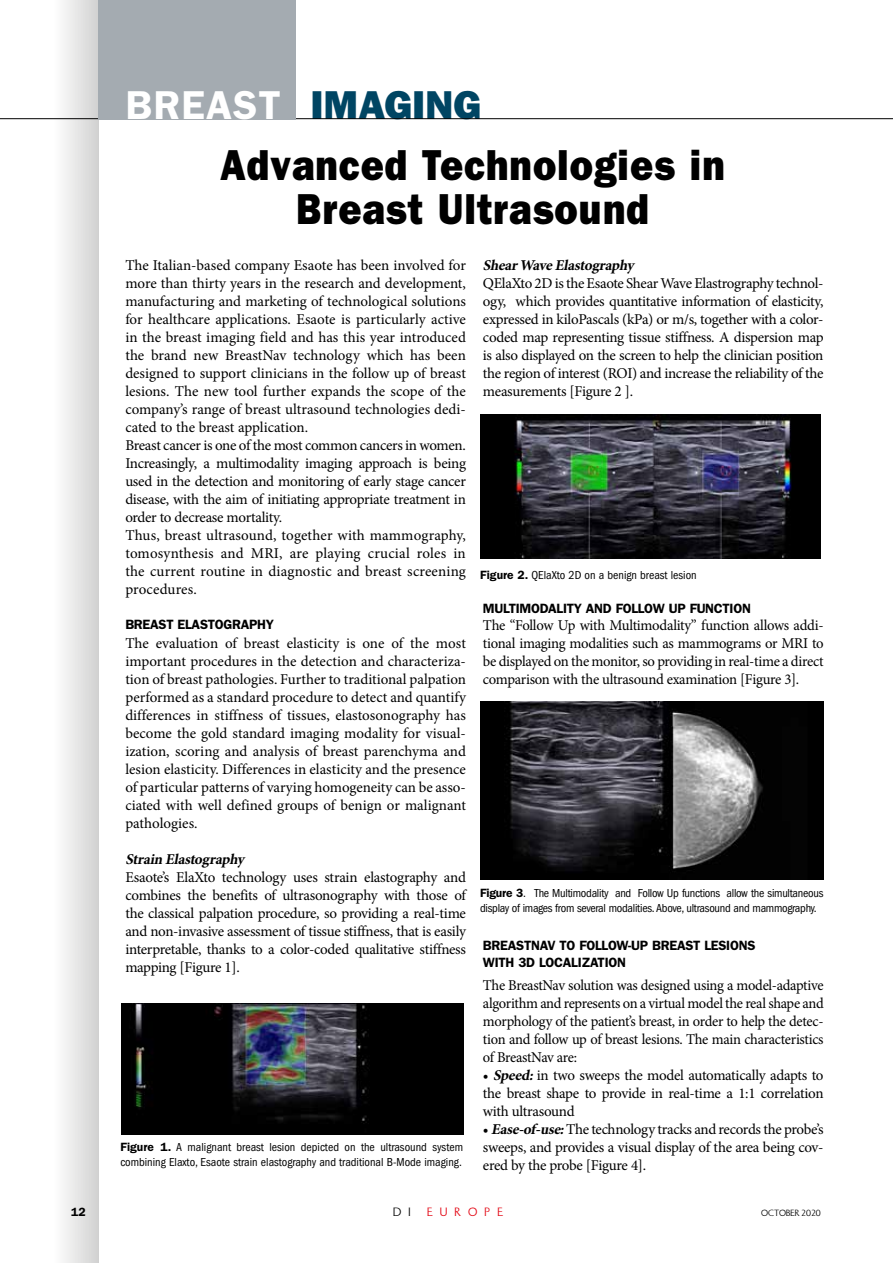
<style>
.page{position:relative;width:893px;height:1263px;background:#fff}
.page>*{position:absolute;margin:0;border:0;box-sizing:border-box;transform-origin:0 0}
.t1{font:43.5px/43.5px "ITC Franklin Gothic Std Hvy";letter-spacing:.025em;color:#000;text-align:center;scale:.89 1}
.t2{font:40.5px "ITC Franklin Gothic Std Hvy";color:#004563}
.t3{font:15px/18px "Minion Pro";letter-spacing:-.01em;color:#000;text-align:justify}
.t4{font:italic 700 15px "Minion Pro";color:#000}
.t5{font:600 13.5px/16.5px "ITC Franklin Gothic Std";letter-spacing:-.02em;color:#000}
.t6{font:condensed 12px/15px "ITC Franklin Gothic Std";color:#000}
.t7{font:condensed 12px/15px "ITC Franklin Gothic Std";letter-spacing:-.02em;color:#000}
.t8{font:12px "OPTI Susan";letter-spacing:.6em;color:#e30613}
.t9{font:600 12px "ITC Franklin Gothic Std";color:#000}
.t10{font:12px "OPTI Susan";color:#000}
.t11{font:9px "OPTI Susan";color:#000}
.s1{font-family:"ITC Franklin Gothic Std";font-weight:600;color:#fff}
.s2{font-weight:600;font-stretch:normal}
.s3{font-weight:700;font-style:italic}
</style>
<div class="page">
<div style="left:53px;top:0;width:45px;height:1263px;background:linear-gradient(to right,#fff,#d2d2d2)"></div>
<hr style="left:0;top:118px;width:893px;height:1px;background:#000">
<div style="left:98px;top:0;width:198px;height:119px;background:#a4abb1"></div>
<img style="left:122px;top:1003px;width:341px;height:131px">
<img style="left:480px;top:414px;width:341px;height:144px">
<img style="left:480px;top:702px;width:344px;height:178px">
<h2 class="t2" style="left:126px;top:81px;width:357px"><span class="s1">BREAST</span> IMAGING</h2>
<h1 class="t1" style="left:220px;top:144px;width:569px">Advanced Technologies in<br>Breast Ultrasound</h1>
<p class="t3" style="left:125px;top:256px;width:342px;text-align:left">The Italian-based company Esaote has been involved for more than thirty years in the research and development, manufacturing and marketing of technological solutions for healthcare applications. Esaote is particularly active in the breast imaging field and has this year introduced the brand new BreastNav technology which has been designed to support clinicians in the follow up of breast lesions. The new tool further expands the scope of the company’s range of breast ultrasound technologies dedi&shy;cated to the breast application.<br>Breast cancer is one of the most common cancers in women.<br>Increasingly, a multimodality imaging approach is being used in the detection and monitoring of early stage cancer disease, with the aim of initiating appropriate treatment in order to decrease mortality.<br>Thus, breast ultrasound, together with mammography, tomosynthesis and MRI, are playing crucial roles in the current routine in diagnostic and breast screening procedures.</p>
<p class="t5" style="left:125px;top:616px;width:150px">BREAST ELASTOGRAPHY</p>
<p class="t3" style="left:125px;top:634px;width:342px">The evaluation of breast elasticity is one of the most important procedures in the detection and characteriza&shy;tion of breast pathologies. Further to traditional palpation performed as a standard procedure to detect and quantify differences in stiffness of tissues, elastosonography has become the gold standard imaging modality for visual&shy;ization, scoring and analysis of breast parenchyma and lesion elasticity. Differences in elasticity and the presence of particular patterns of varying homogeneity can be asso&shy;ciated with well defined groups of benign or malignant pathologies.</p>
<p class="t4" style="left:125px;top:850px;width:124px">Strain Elastography</p>
<p class="t3" style="left:125px;top:868px;width:342px">Esaote’s ElaXto technology uses strain elastography and combines the benefits of ultrasonography with those of the classical palpation procedure, so providing a real-time and non-invasive assessment of tissue stiffness, that is easily interpretable, thanks to a color-coded qualitative stiffness mapping [Figure 1].</p>
<p class="t4" style="left:483px;top:256px;width:156px">ShearWaveElastography</p>
<p class="t3" style="left:483px;top:274px;width:342px">QElaXto 2D is the Esaote Shear Wave Elastrography technol&shy;ogy, which provides quantitative information of elasticity, expressed in kiloPascals (kPa) or m/s, together with a color&shy;coded map representing tissue stiffness. A dispersion map is also displayed on the screen to help the clinician position the region of interest (ROI) and increase the reliability of the measurements [Figure 2 ].</p>
<p class="t6" style="left:480px;top:568px;width:218px"><span class="s2">Figure 2.</span> QElaXto 2D on a benign breast lesion</p>
<p class="t5" style="left:483px;top:600px;width:269px">MULTIMODALITY AND FOLLOW UP FUNCTION</p>
<p class="t3" style="left:483px;top:616px;width:342px">The “Follow Up with Multimodality” function allows addi&shy;tional imaging modalities such as mammograms or MRI to be displayed on the monitor, so providing in real-time a direct comparison with the ultrasound examination [Figure 3].</p>
<p class="t7" style="left:480px;top:885px;width:345px"><span class="s2">Figure 3</span>. The Multimodality and Follow Up functions allow the simultaneous display of images from several modalities. Above, ultrasound and mammography.</p>
<p class="t5" style="left:483px;top:937px;width:274px">BREASTNAV TO FOLLOW-UP BREAST LESIONS<br>WITH 3D LOCALIZATION</p>
<p class="t3" style="left:483px;top:976px;width:342px">The BreastNav solution was designed using a model-adaptive algorithm and represents on a virtual model the real shape and morphology of the patient’s breast, in order to help the detec&shy;tion and follow up of breast lesions. The main characteristics of BreastNav are:</p>
<p class="t3" style="left:483px;top:1066px;width:342px">• <span class="s3">Speed:</span>in two sweeps the model automatically adapts to the breast shape to provide in real-time a 1:1 correlation with ultrasound</p>
<p class="t3" style="left:483px;top:1120px;width:342px">• <span class="s3">Ease-of-use:</span>The technology tracks and records the probe’s sweeps, and provides a visual display of the area being cov&shy;ered by the probe [Figure 4].</p>
<p class="t6" style="left:120px;top:1139px;width:344px"><span class="s2">Figure 1.</span> A malignant breast lesion depicted on the ultrasound system combining Elaxto, Esaote strain elastography and traditional B-Mode imaging.</p>
<p class="t9" style="left:71px;top:1205px;width:16px">12</p>
<p class="t10" style="left:393px;top:1205px;width:19px">D I</p>
<p class="t8" style="left:427px;top:1205px;width:77px">EUROPE</p>
<p class="t11" style="left:761px;top:1208px;width:61px">OCTOBER 2020</p>
</div>
